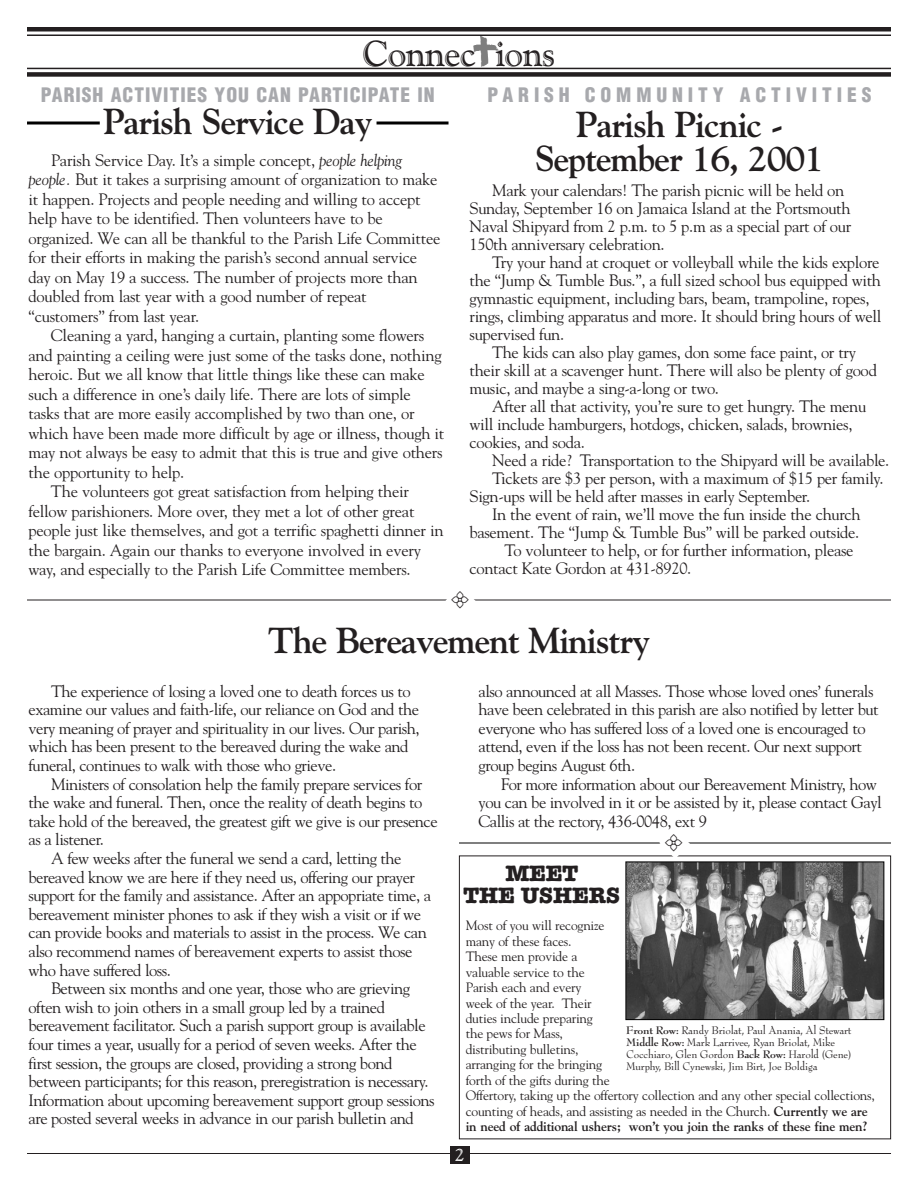
<style>
.page{position:relative;width:918px;height:1188px;background:#fff}
.page>*{position:absolute;margin:0;border:0;box-sizing:border-box;transform-origin:0 0}
.t1{font:700 36px/34.5px "Goudy";letter-spacing:-.035em;color:#231f20;text-align:center}
.t2{font:36px "Goudy Handtooled BT";letter-spacing:-.02em;color:#231f20}
.t3{font:700 22.5px/22.5px "American Typewriter";color:#231f20;text-align:center}
.t4{font:900 condensed 19.5px "Helvetica";letter-spacing:.05em;color:#a8a9ad}
.t5{font:900 condensed 19.5px "Helvetica";letter-spacing:.25em;color:#a8a9ad}
.t6{font:18px "Goudy Handtooled BT";color:#fff}
.t7{font:16.5px/18.6px "Goudy";letter-spacing:-.02em;color:#231f20}
.t8{font:13.5px/15.5px "Goudy";letter-spacing:-.015em;color:#231f20}
.t9{font:12px/12px "Bernhard Modern";letter-spacing:-.015em;color:#231f20}
.s1{font-style:italic}
.s2{font-weight:700}
</style>
<div class="page">
<svg style="left:458px;top:842px;width:434px;height:178px"></svg>
<img style="left:472px;top:36px;width:29px;height:32px">
<hr style="left:27px;top:68px;width:864px;height:1px;background:#231f20">
<div style="left:27px;top:72px;width:864px;height:5px;background:#231f20"></div>
<div style="left:27px;top:27px;width:864px;height:5px;background:#231f20"></div>
<hr style="left:27px;top:34px;width:864px;height:2px;background:#231f20">
<hr style="left:27px;top:1153px;width:864px;height:1px;background:#231f20">
<div style="left:450px;top:1146px;width:19px;height:18px;background:#231f20"></div>
<hr style="left:27px;top:122px;width:73px;height:2px;background:#000">
<hr style="left:377px;top:122px;width:72px;height:2px;background:#000">
<hr style="left:27px;top:600px;width:864px;height:1px;background:#231f20">
<svg style="left:659px;top:842px;width:31px;height:17px"></svg>
<svg style="left:446px;top:599px;width:30px;height:2px"></svg>
<h1 class="t2" style="left:363px;top:41px;width:194px">Connec ions</h1>
<p class="t4" style="left:41px;top:88px;width:395px">PARISH ACTIVITIES YOU CAN PARTICIPATE IN</p>
<h1 class="t1" style="left:103px;top:107px;width:271px">Parish Service Day</h1>
<p class="t7" style="left:28px;top:151px;width:413px;line-height:19.5px;text-indent:23px">Parish Service Day. It’s a simple concept, <span class="s1">people helping people.</span> But it takes a surprising amount of organization to make it happen. Projects and people needing and willing to accept help have to be identified. Then volunteers have to be organized. We can all be thankful to the Parish Life Committee for their efforts in making the parish’s second annual service day on May 19 a success. The number of projects more than doubled from last year with a good number of repeat “customers” from last year.</p>
<p class="t7" style="left:51px;top:327px;width:375px">Cleaning a yard, hanging a curtain, planting some flowers</p>
<p class="t7" style="left:28px;top:347px;width:415px">and painting a ceiling were just some of the tasks done, nothing</p>
<p class="t7" style="left:28px;top:366px;width:398px">heroic. But we all know that little things like these can make</p>
<p class="t7" style="left:28px;top:386px;width:384px">such a difference in one’s daily life. There are lots of simple</p>
<p class="t7" style="left:28px;top:405px;width:388px">tasks that are more easily accomplished by two than one, or</p>
<p class="t7" style="left:28px;top:425px;width:417px">which have been made more difficult by age or illness, though it</p>
<p class="t7" style="left:28px;top:444px;width:416px">may not always be easy to admit that this is true and give others</p>
<p class="t7" style="left:28px;top:464px;width:157px">the opportunity to help.</p>
<p class="t7" style="left:51px;top:483px;width:360px">The volunteers got great satisfaction from helping their</p>
<p class="t7" style="left:28px;top:503px;width:388px">fellow parishioners. More over, they met a lot of other great</p>
<p class="t7" style="left:28px;top:522px;width:417px">people just like themselves, and got a terrific spaghetti dinner in</p>
<p class="t7" style="left:28px;top:542px;width:394px">the bargain. Again our thanks to everyone involved in every</p>
<p class="t7" style="left:28px;top:561px;width:384px">way, and especially to the Parish Life Committee members.</p>
<p class="t5" style="left:488px;top:88px;width:385px">PARISH COMMUNITY ACTIVITIES</p>
<h1 class="t1" style="left:535px;top:110px;width:291px">Parish Picnic -<br>September 16, 2001</h1>
<p class="t7" style="left:470px;top:183px;width:383px;line-height:18px;text-indent:22px">Mark your calendars! The parish picnic will be held on Sunday, September 16 on Jamaica Island at the Portsmouth Naval Shipyard from 2 p.m. to 5 p.m as a special part of our 150th anniversary celebration.</p>
<p class="t7" style="left:492px;top:255px;width:389px">Try your hand at croquet or volleyball while the kids explore</p>
<p class="t7" style="left:470px;top:273px;width:413px">the “Jump &amp; Tumble Bus.”, a full sized school bus equipped with</p>
<p class="t7" style="left:470px;top:291px;width:402px">gymnastic equipment, including bars, beam, trampoline, ropes,</p>
<p class="t7" style="left:470px;top:309px;width:413px">rings, climbing apparatus and more. It should bring hours of well</p>
<p class="t7" style="left:470px;top:327px;width:96px">supervised fun.</p>
<p class="t7" style="left:492px;top:345px;width:365px">The kids can also play games, don some face paint, or try</p>
<p class="t7" style="left:470px;top:363px;width:409px">their skill at a scavenger hunt. There will also be plenty of good</p>
<p class="t7" style="left:470px;top:381px;width:251px">music, and maybe a sing-a-long or two.</p>
<p class="t7" style="left:492px;top:399px;width:376px">After all that activity, you’re sure to get hungry. The menu</p>
<p class="t7" style="left:470px;top:417px;width:384px">will include hamburgers, hotdogs, chicken, salads, brownies,</p>
<p class="t7" style="left:470px;top:435px;width:117px">cookies, and soda.</p>
<p class="t7" style="left:492px;top:453px;width:399px">Need a ride? Transportation to the Shipyard will be available.</p>
<p class="t7" style="left:492px;top:471px;width:393px">Tickets are $3 per person, with a maximum of $15 per family.</p>
<p class="t7" style="left:470px;top:489px;width:342px">Sign-ups will be held after masses in early September.</p>
<p class="t7" style="left:492px;top:507px;width:370px">In the event of rain, we’ll move the fun inside the church</p>
<p class="t7" style="left:470px;top:525px;width:391px">basement. The “Jump &amp; Tumble Bus” will be parked outside.</p>
<p class="t7" style="left:505px;top:543px;width:350px">To volunteer to help, or for further information, please</p>
<p class="t7" style="left:470px;top:561px;width:223px">contact Kate Gordon at 431-8920.</p>
<h1 class="t1" style="left:268px;top:626px;width:384px">The Bereavement Ministry</h1>
<p class="t7" style="left:29px;top:683px;width:393px;text-indent:22px">The experience of losing a loved one to death forces us to examine our values and faith-life, our reliance on God and the very meaning of prayer and spirituality in our lives. Our parish, which has been present to the bereaved during the wake and funeral, continues to walk with those who grieve.</p>
<p class="t7" style="left:51px;top:776px;width:373px">Ministers of consolation help the family prepare services for</p>
<p class="t7" style="left:29px;top:795px;width:395px">the wake and funeral. Then, once the reality of death begins to</p>
<p class="t7" style="left:29px;top:813px;width:411px">take hold of the bereaved, the greatest gift we give is our presence</p>
<p class="t7" style="left:29px;top:832px;width:77px">as a listener.</p>
<p class="t7" style="left:51px;top:850px;width:352px">A few weeks after the funeral we send a card, letting the</p>
<p class="t7" style="left:29px;top:869px;width:388px">bereaved know we are here if they need us, offering our prayer</p>
<p class="t7" style="left:29px;top:888px;width:404px">support for the family and assistance. After an appopriate time, a</p>
<p class="t7" style="left:29px;top:906px;width:394px">bereavement minister phones to ask if they wish a visit or if we</p>
<p class="t7" style="left:29px;top:925px;width:400px">can provide books and materials to assist in the process. We can</p>
<p class="t7" style="left:29px;top:943px;width:386px">also recommend names of bereavement experts to assist those</p>
<p class="t7" style="left:29px;top:962px;width:144px">who have suffered loss.</p>
<p class="t7" style="left:51px;top:981px;width:361px">Between six months and one year, those who are grieving</p>
<p class="t7" style="left:29px;top:999px;width:358px">often wish to join others in a small group led by a trained</p>
<p class="t7" style="left:29px;top:1018px;width:399px">bereavement facilitator. Such a parish support group is available</p>
<p class="t7" style="left:29px;top:1036px;width:390px">four times a year, usually for a period of seven weeks. After the</p>
<p class="t7" style="left:29px;top:1055px;width:365px">first session, the groups are closed, providing a strong bond</p>
<p class="t7" style="left:29px;top:1074px;width:401px">between participants; for this reason, preregistration is necessary.</p>
<p class="t7" style="left:29px;top:1092px;width:408px">Information about upcoming bereavement support group sessions</p>
<p class="t7" style="left:29px;top:1111px;width:387px">are posted several weeks in advance in our parish bulletin and</p>
<p class="t7" style="left:479px;top:683px;width:402px">also announced at all Masses. Those whose loved ones’ funerals have been celebrated in this parish are also notified by letter but everyone who has suffered loss of a loved one is encouraged to attend, even if the loss has not been recent. Our next support group begins August 6th.</p>
<p class="t7" style="left:479px;top:776px;width:405px;text-indent:22px">For more information about our Bereavement Ministry, how you can be involved in it or be assisted by it, please contact Gayl<br>Callis at the rectory, 436-0048, ext 9</p>
<h2 class="t3" style="left:464px;top:864px;width:158px">MEET<br>THE USHERS</h2>
<p class="t8" style="left:466px;top:919px;width:411px">Most of you will recognize<br>many of these faces.<br>These men provide a<br>valuable service to the<br>Parish each and every<br>week of the year. Their<br>duties include preparing<br>the pews for Mass,<br>distributing bulletins,<br>arranging for the bringing<br>forth of the gifts during the<br>Offertory, taking up the offertory collection and any other special collections, counting of heads, and assisting as needed in the Church. <span class="s2">Currently we are in need of additional ushers; won’t you join the ranks of these fine men?</span></p>
<p class="t9" style="left:626px;top:1025px;width:227px"><span class="s2">Front Row:</span> Randy Briolat, Paul Anania, Al Stewart <span class="s2">Middle Row:</span> Mark Larrivee, Ryan Briolat, Mike Cocchiaro, Glen Gordon <span class="s2">Back Row:</span> Harold (Gene)<br>Murphy, Bill Cynewski, Jim Birt, Joe Boldiga</p>
<p class="t6" style="left:455px;top:1148px;width:11px">2</p>
</div>
